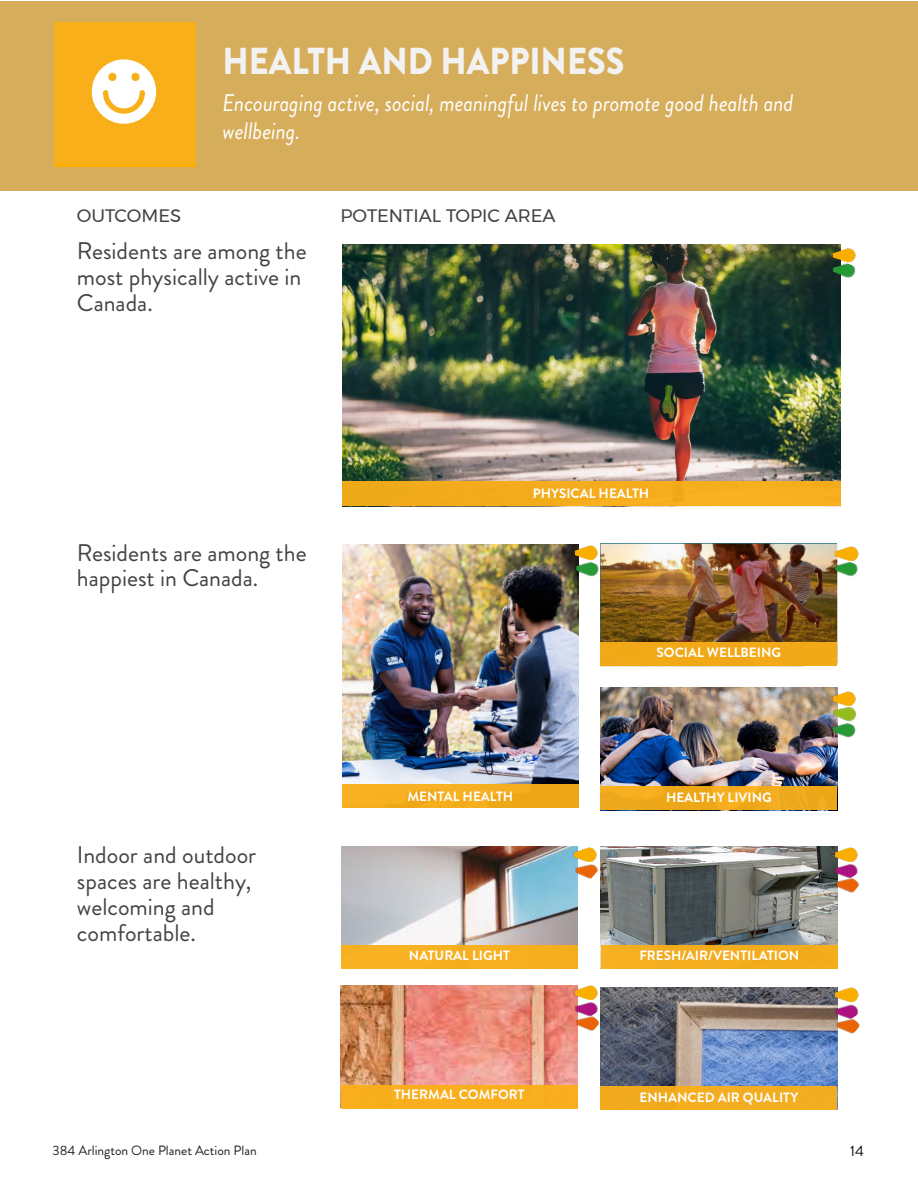
<style>
.page{position:relative;width:918px;height:1188px;background:#fff}
.page>*{position:absolute;margin:0;border:0;box-sizing:border-box;transform-origin:0 0}
.t1{font:900 37.5px "Brandon Grotesque";color:#f2f2f2;scale:.91 1}
.t2{font:24px/25.8px "Brandon Grotesque";color:#434344}
.t3{font:italic 24px/28.5px "Brandon Grotesque";color:#fff;scale:.91 1}
.t4{font:18px "Montserrat";color:#434344}
.t5{font:15px "Brandon Grotesque";color:#0a0c0b}
.t6{font:700 13.5px "Brandon Grotesque";color:#fff}
.t7{font:13.5px "Brandon Grotesque";color:#231f20}
</style>
<div class="page">
<div style="left:0;top:1px;width:918px;height:189px;background:#d6ad5a"></div>
<img style="left:342px;top:545px;width:237px;height:239px">
<img style="left:601px;top:544px;width:236px;height:98px">
<img style="left:342px;top:244px;width:498px;height:237px">
<img style="left:341px;top:846px;width:237px;height:99px">
<img style="left:341px;top:985px;width:237px;height:100px">
<img style="left:601px;top:846px;width:237px;height:99px">
<div style="left:341px;top:1085px;width:237px;height:24px;background:#faaf18"></div>
<div style="left:342px;top:784px;width:237px;height:24px;background:#faaf18"></div>
<div style="left:342px;top:481px;width:498px;height:25px;background:#faaf18"></div>
<div style="left:601px;top:642px;width:236px;height:24px;background:#f1a917"></div>
<div style="left:341px;top:945px;width:237px;height:24px;background:#f7af20"></div>
<div style="left:601px;top:945px;width:237px;height:23px;background:#f3ad1e"></div>
<img style="left:574px;top:558px;width:27px;height:21px">
<img style="left:574px;top:545px;width:24px;height:15px">
<img style="left:833px;top:557px;width:25px;height:22px">
<img style="left:835px;top:546px;width:24px;height:15px">
<div style="left:54px;top:22px;width:141px;height:144px;background:#f8af19"></div>
<svg style="left:92px;top:59px;width:64px;height:65px"></svg>
<hr style="left:54px;top:164px;width:141px;height:3px;background:#faaf00">
<img style="left:601px;top:988px;width:236px;height:98px">
<img style="left:831px;top:259px;width:25px;height:22px">
<div style="left:601px;top:1086px;width:236px;height:24px;background:#f2ad20"></div>
<img style="left:601px;top:688px;width:236px;height:99px">
<div style="left:601px;top:787px;width:236px;height:23px;background:#eea81c"></div>
<img style="left:832px;top:248px;width:24px;height:14px">
<img style="left:831px;top:729px;width:25px;height:12px">
<img style="left:830px;top:700px;width:27px;height:29px">
<img style="left:832px;top:691px;width:24px;height:15px">
<img style="left:572px;top:855px;width:26px;height:28px">
<img style="left:573px;top:847px;width:24px;height:15px">
<img style="left:572px;top:1022px;width:28px;height:14px">
<img style="left:572px;top:994px;width:29px;height:28px">
<img style="left:574px;top:985px;width:24px;height:15px">
<img style="left:832px;top:883px;width:27px;height:15px">
<img style="left:832px;top:856px;width:26px;height:27px">
<img style="left:834px;top:847px;width:24px;height:15px">
<img style="left:833px;top:1024px;width:27px;height:15px">
<img style="left:833px;top:996px;width:26px;height:28px">
<img style="left:834px;top:988px;width:25px;height:14px">
<h1 class="t1" style="left:222px;top:48px;width:443px">HEALTH AND HAPPINESS</h1>
<p class="t3" style="left:222px;top:92px;width:629px">Encouraging active, social, meaningful lives to promote good health and wellbeing.</p>
<p class="t4" style="left:77px;top:205px;width:106px">OUTCOMES</p>
<p class="t4" style="left:341px;top:205px;width:217px">POTENTIAL TOPIC AREA</p>
<p class="t2" style="left:77px;top:241px;width:231px">Residents are among the most physically active in<br>Canada.</p>
<p class="t2" style="left:77px;top:543px;width:231px">Residents are among the happiest in Canada.</p>
<p class="t2" style="left:77px;top:846px;width:181px">Indoor and outdoor spaces are healthy, welcoming and comfortable.</p>
<p class="t6" style="left:533px;top:489px;width:118px">PHYSICAL HEALTH</p>
<p class="t6" style="left:407px;top:791px;width:107px">MENTAL HEALTH</p>
<p class="t6" style="left:657px;top:648px;width:126px">SOCIAL WELLBEING</p>
<p class="t6" style="left:666px;top:792px;width:107px">HEALTHY LIVING</p>
<p class="t6" style="left:409px;top:951px;width:102px">NATURAL LIGHT</p>
<p class="t6" style="left:639px;top:951px;width:161px">FRESH/AIR/VENTILATION</p>
<p class="t6" style="left:394px;top:1090px;width:132px">THERMAL COMFORT</p>
<p class="t6" style="left:639px;top:1092px;width:160px">ENHANCED AIR QUALITY</p>
<p class="t7" style="left:53px;top:1146px;width:206px">384 Arlington One Planet Action Plan</p>
<p class="t5" style="left:850px;top:1146px;width:15px">14</p>
</div>
